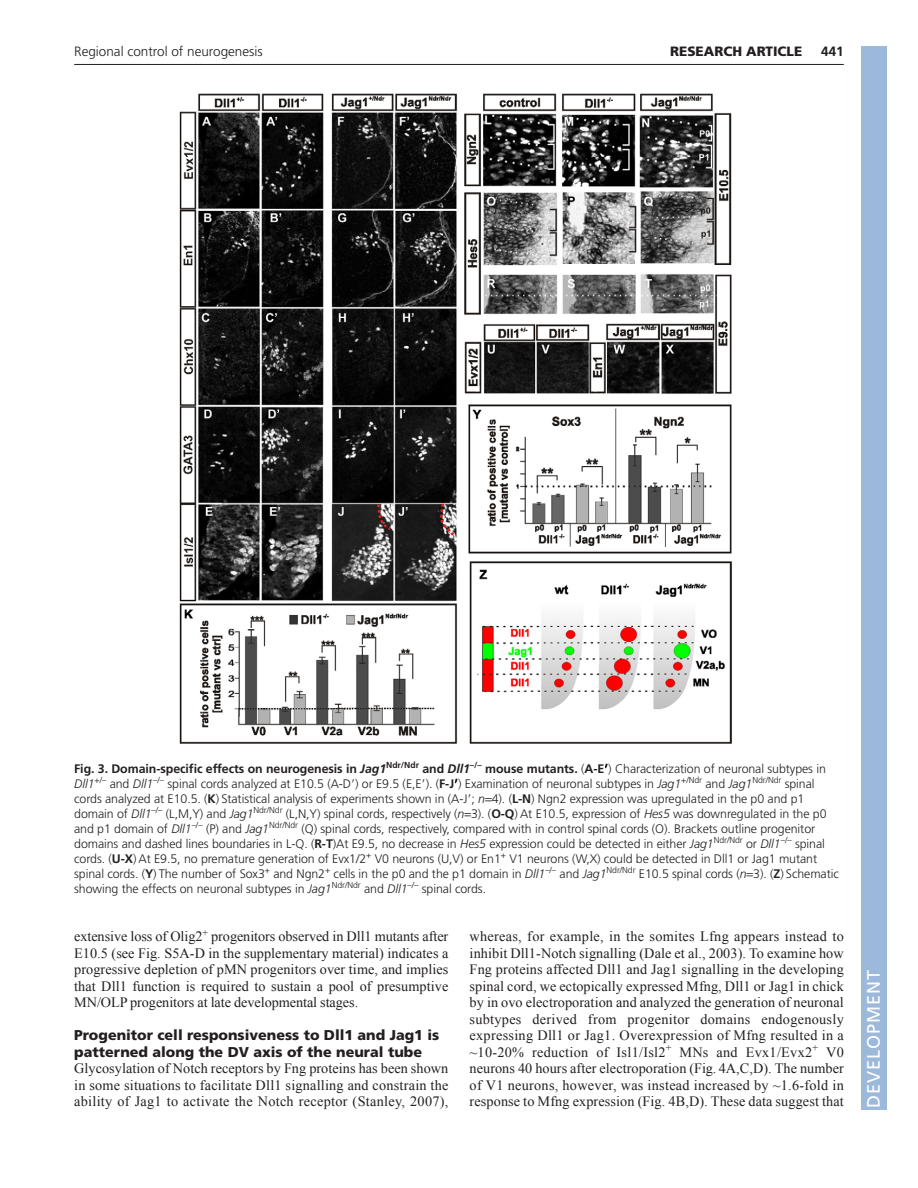
<style>
.page{position:relative;width:918px;height:1188px;background:#fff}
.page>*{position:absolute;margin:0;border:0;box-sizing:border-box;transform-origin:0 0}
.t1{font:18px "Frutiger LT Std";letter-spacing:.055em;color:#fff}
.t2{font:14.25px/16.5px "Times New Roman";letter-spacing:.005em;color:#231f20;text-align:justify}
.t3{font:900 14.25px/16.5px "Frutiger LT Std";color:#231f20}
.t4{font:300 13.5px "Frutiger LT Std";color:#231f20}
.t5{font:900 13.5px "Frutiger LT Std";color:#231f20}
.t6{font:700 13.5px "Frutiger LT Std";color:#231f20}
.t7{font:300 12.3px/15px "Frutiger LT Std";letter-spacing:-.005em;color:#231f20}
.s1{font-weight:700}
.s2{font-weight:700;font-style:italic}
.s3{font-family:"Mathematical Pi One";font-weight:400}
.s4{font-style:italic}
</style>
<div class="page">
<hr style="left:74px;top:64px;width:770px;height:1px;background:#231f20">
<img style="left:179px;top:93px;width:553px;height:651px">
<div style="left:861px;top:46px;width:25px;height:1064px;background:#9cb9db"></div>
<p class="t4" style="left:74px;top:46px;width:190px">Regional control of neurogenesis</p>
<p class="t5" style="left:670px;top:46px;width:134px">RESEARCH ARTICLE</p>
<p class="t6" style="left:821px;top:46px;width:24px">441</p>
<p class="t7" style="left:74px;top:762px;width:766px"><span class="s1">Fig. 3. Domain-specific effects on neurogenesis in</span> <span class="s2">Jag1</span><sup>Ndr/Ndr</sup> <span class="s1">and</span> <span class="s2">Dll1</span><sup>–/–</sup> <span class="s1">mouse mutants.</span> (<span class="s1">A-E</span><span class="s3">-</span>) Characterization of neuronal subtypes in <span class="s4">Dll1</span><sup>+/–</sup> and <span class="s4">Dll1</span><sup>–/–</sup> spinal cords analyzed at E10.5 (A-D<span class="s3">-</span>) or E9.5 (E,E<span class="s3">-</span>). (<span class="s1">F-J</span><span class="s3">-</span>) Examination of neuronal subtypes in <span class="s4">Jag1</span><sup>+/Ndr</sup> and <span class="s4">Jag1</span><sup>Ndr/Ndr</sup> spinal cords analyzed at E10.5. (<span class="s1">K</span>) Statistical analysis of experiments shown in (A-J<span class="s3">-</span>; <span class="s4">n</span> 4). (<span class="s1">L-N</span>) Ngn2 expression was upregulated in the p0 and p1 domain of <span class="s4">Dll1</span><sup>–/–</sup> (L,M,Y) and <span class="s4">Jag1</span><sup>Ndr/Ndr</sup> (L,N,Y) spinal cords, respectively (<span class="s4">n</span> 3). (<span class="s1">O-Q</span>) At E10.5, expression of <span class="s4">Hes5</span> was downregulated in the p0 and p1 domain of <span class="s4">Dll1</span><sup>–/–</sup> (P) and <span class="s4">Jag1</span><sup>Ndr/Ndr</sup> (Q) spinal cords, respectively, compared with in control spinal cords (O). Brackets outline progenitor domains and dashed lines boundaries in L-Q. (<span class="s1">R-T</span>)At E9.5, no decrease in <span class="s4">Hes5</span> expression could be detected in either <span class="s4">Jag1</span><sup>Ndr/Ndr</sup> or <span class="s4">Dll1</span><sup>–/–</sup> spinal cords. (<span class="s1">U-X</span>) At E9.5, no premature generation of Evx1/2<sup>+</sup> V0 neurons (U,V) or En1<sup>+</sup> V1 neurons (W,X) could be detected in Dll1 or Jag1 mutant spinal cords. (<span class="s1">Y</span>) The number of Sox3<sup>+</sup> and Ngn2<sup>+</sup> cells in the p0 and the p1 domain in <span class="s4">Dll1</span><sup>–/–</sup> and <span class="s4">Jag1</span><sup>Ndr/Ndr</sup> E10.5 spinal cords (<span class="s4">n</span> 3). (<span class="s1">Z</span>) Schematic showing the effects on neuronal subtypes in <span class="s4">Jag1</span><sup>Ndr/Ndr</sup> and <span class="s4">Dll1</span><sup>–/–</sup> spinal cords.</p>
<p class="t2" style="left:74px;top:928px;width:376px">extensive loss of Olig2<sup>+</sup> progenitors observed in Dll1 mutants after E10.5 (see Fig. S5A-D in the supplementary material) indicates a progressive depletion of pMN progenitors over time, and implies that Dll1 function is required to sustain a pool of presumptive MN/OLP progenitors at late developmental stages.</p>
<p class="t3" style="left:74px;top:1028px;width:367px">Progenitor cell responsiveness to Dll1 and Jag1 is patterned along the DV axis of the neural tube</p>
<p class="t2" style="left:74px;top:1060px;width:376px">Glycosylation of Notch receptors by Fng proteins has been shown in some situations to facilitate Dll1 signalling and constrain the ability of Jag1 to activate the Notch receptor (Stanley, 2007),</p>
<p class="t2" style="left:470px;top:928px;width:376px">whereas, for example, in the somites Lfng appears instead to inhibit Dll1-Notch signalling (Dale et al., 2003). To examine how Fng proteins affected Dll1 and Jag1 signalling in the developing spinal cord, we ectopically expressed Mfng, Dll1 or Jag1 in chick by in ovo electroporation and analyzed the generation of neuronal subtypes derived from progenitor domains endogenously expressing Dll1 or Jag1. Overexpression of Mfng resulted in a ~10-20% reduction of Isl1/Isl2<sup>+</sup> MNs and Evx1/Evx2<sup>+</sup> V0 neurons 40 hours after electroporation (Fig. 4A,C,D). The number of V1 neurons, however, was instead increased by ~1.6-fold in response to Mfng expression (Fig. 4B,D). These data suggest that</p>
<h1 class="t1" style="left:863px;top:1108px;width:140px;rotate:-90deg">DEVELOPMENT</h1>
</div>
